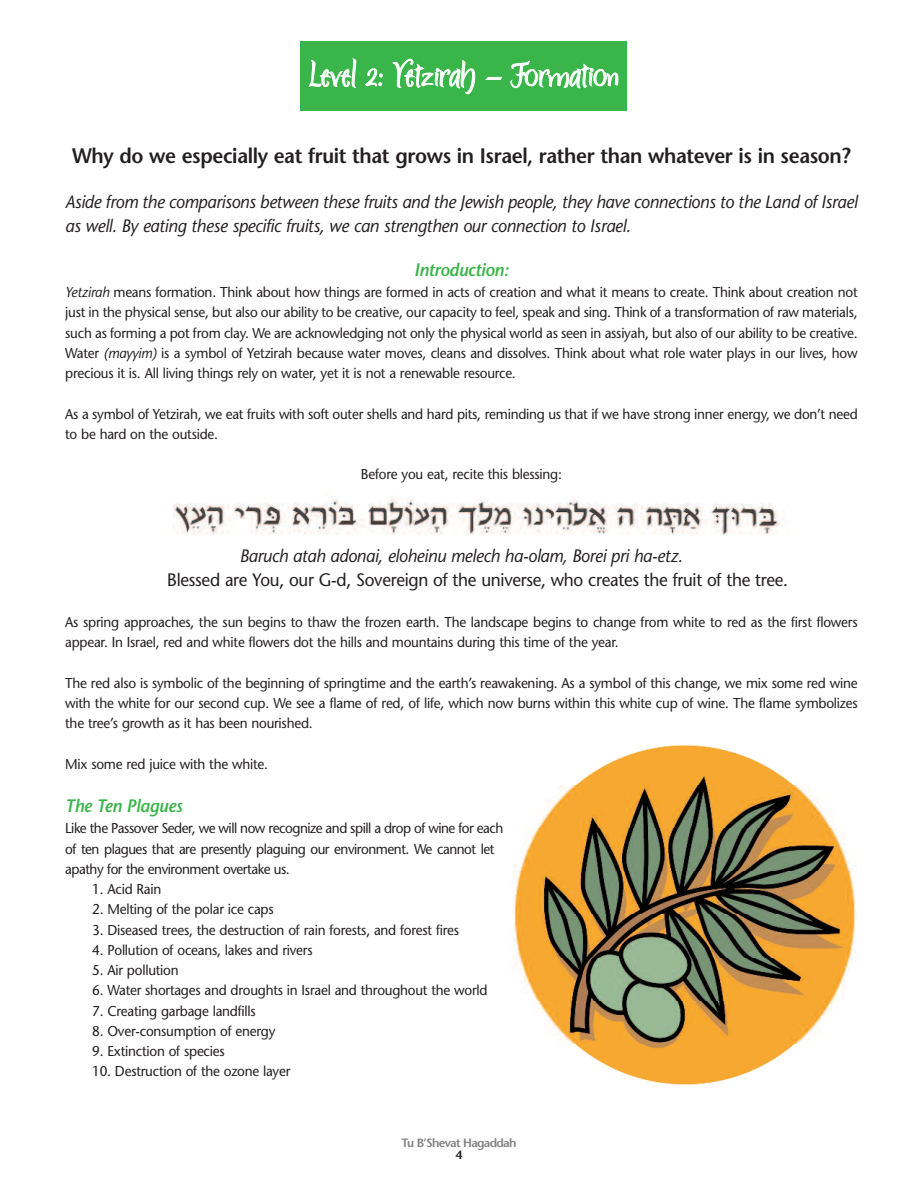
<style>
.page{position:relative;width:918px;height:1188px;background:#fff}
.page>*{position:absolute;margin:0;border:0;box-sizing:border-box;transform-origin:0 0}
.t1{font:27px "Persimmon";letter-spacing:-.015em;color:#fff;scale:.95 1}
.t2{font:600 21px "Stone Sans";letter-spacing:-.015em;color:#231f20;scale:.95 1}
.t3{font:italic 18px/24px "Stone Sans";letter-spacing:-.015em;color:#231f20;scale:.95 1}
.t4{font:18px "Stone Sans";letter-spacing:-.015em;color:#231f20;scale:.95 1}
.t5{font:italic 600 18px "Stone Sans";letter-spacing:-.015em;color:#3ab54a;scale:.95 1}
.t6{font:14.25px/20.2px "Stone Sans";letter-spacing:-.015em;color:#231f20;text-align:justify;scale:.95 1}
.t7{font:14.25px/20.2px "Stone Sans";letter-spacing:-.035em;color:#231f20;scale:.95 1}
.t8{font:600 12px "Stone Sans";letter-spacing:-.06em;color:#808285}
.t9{font:600 12px "Stone Sans";color:#231f20}
.s1{font-style:italic}
</style>
<div class="page">
<img style="left:173px;top:496px;width:607px;height:39px">
<img style="left:576px;top:745px;width:218px;height:40px">
<img style="left:534px;top:785px;width:300px;height:43px">
<img style="left:511px;top:828px;width:346px;height:173px">
<img style="left:535px;top:1001px;width:298px;height:43px">
<img style="left:575px;top:1044px;width:220px;height:41px">
<div style="left:301px;top:42px;width:326px;height:69px;background:#3ab54a"></div>
<h1 class="t1" style="left:309px;top:52px;width:328px">Level 2: Yetzirah – Formation</h1>
<h2 class="t2" style="left:72px;top:147px;width:821px">Why do we especially eat fruit that grows in Israel, rather than whatever is in season?</h2>
<p class="t3" style="left:65px;top:191px;width:836px">Aside from the comparisons between these fruits and the Jewish people, they have connections to the Land of Israel as well. By eating these specific fruits, we can strengthen our connection to Israel.</p>
<p class="t5" style="left:414px;top:263px;width:101px">Introduction:</p>
<p class="t6" style="left:65px;top:284px;width:836px"><span class="s1">Yetzirah</span> means formation. Think about how things are formed in acts of creation and what it means to create. Think about creation not just in the physical sense, but also our ability to be creative, our capacity to feel, speak and sing. Think of a transformation of raw materials, such as forming a pot from clay. We are acknowledging not only the physical world as seen in assiyah, but also of our ability to be creative.<br>Water <span class="s1">(mayyim)</span> is a symbol of Yetzirah because water moves, cleans and dissolves. Think about what role water plays in our lives, how precious it is. All living things rely on water, yet it is not a renewable resource.</p>
<p class="t6" style="left:65px;top:405px;width:836px">As a symbol of Yetzirah, we eat fruits with soft outer shells and hard pits, reminding us that if we have strong inner energy, we don’t need to be hard on the outside.</p>
<p class="t6" style="left:361px;top:466px;width:213px">Before you eat, recite this blessing:</p>
<p class="t3" style="left:240px;top:545px;width:468px">Baruch atah adonai, eloheinu melech ha-olam, Borei pri ha-etz.</p>
<p class="t4" style="left:167px;top:572px;width:655px">Blessed are You, our G-d, Sovereign of the universe, who creates the fruit of the tree.</p>
<p class="t6" style="left:65px;top:613px;width:836px">As spring approaches, the sun begins to thaw the frozen earth. The landscape begins to change from white to red as the first flowers appear. In Israel, red and white flowers dot the hills and mountains during this time of the year.</p>
<p class="t6" style="left:65px;top:674px;width:836px">The red also is symbolic of the beginning of springtime and the earth’s reawakening. As a symbol of this change, we mix some red wine with the white for our second cup. We see a flame of red, of life, which now burns within this white cup of wine. The flame symbolizes the tree’s growth as it has been nourished.</p>
<p class="t6" style="left:65px;top:755px;width:215px">Mix some red juice with the white.</p>
<p class="t5" style="left:65px;top:799px;width:125px">The Ten Plagues</p>
<p class="t7" style="left:65px;top:820px;width:463px">Like the Passover Seder, we will now recognize and spill a drop of wine for each of ten plagues that are presently plaguing our environment. We cannot let apathy for the environment overtake us.</p>
<p class="t6" style="left:92px;top:880px;width:74px">1. Acid Rain</p>
<p class="t6" style="left:92px;top:901px;width:193px">2. Melting of the polar ice caps</p>
<p class="t6" style="left:92px;top:921px;width:388px">3. Diseased trees, the destruction of rain forests, and forest fires</p>
<p class="t6" style="left:92px;top:941px;width:233px">4. Pollution of oceans, lakes and rivers</p>
<p class="t6" style="left:92px;top:961px;width:93px">5. Air pollution</p>
<p class="t6" style="left:92px;top:982px;width:418px">6. Water shortages and droughts in Israel and throughout the world</p>
<p class="t6" style="left:92px;top:1002px;width:174px">7. Creating garbage landfills</p>
<p class="t6" style="left:92px;top:1022px;width:194px">8. Over-consumption of energy</p>
<p class="t6" style="left:92px;top:1042px;width:141px">9. Extinction of species</p>
<p class="t6" style="left:92px;top:1063px;width:210px">10. Destruction of the ozone layer</p>
<p class="t8" style="left:402px;top:1138px;width:116px">Tu B’Shevat Hagaddah</p>
<p class="t9" style="left:456px;top:1150px;width:8px">4</p>
</div>
